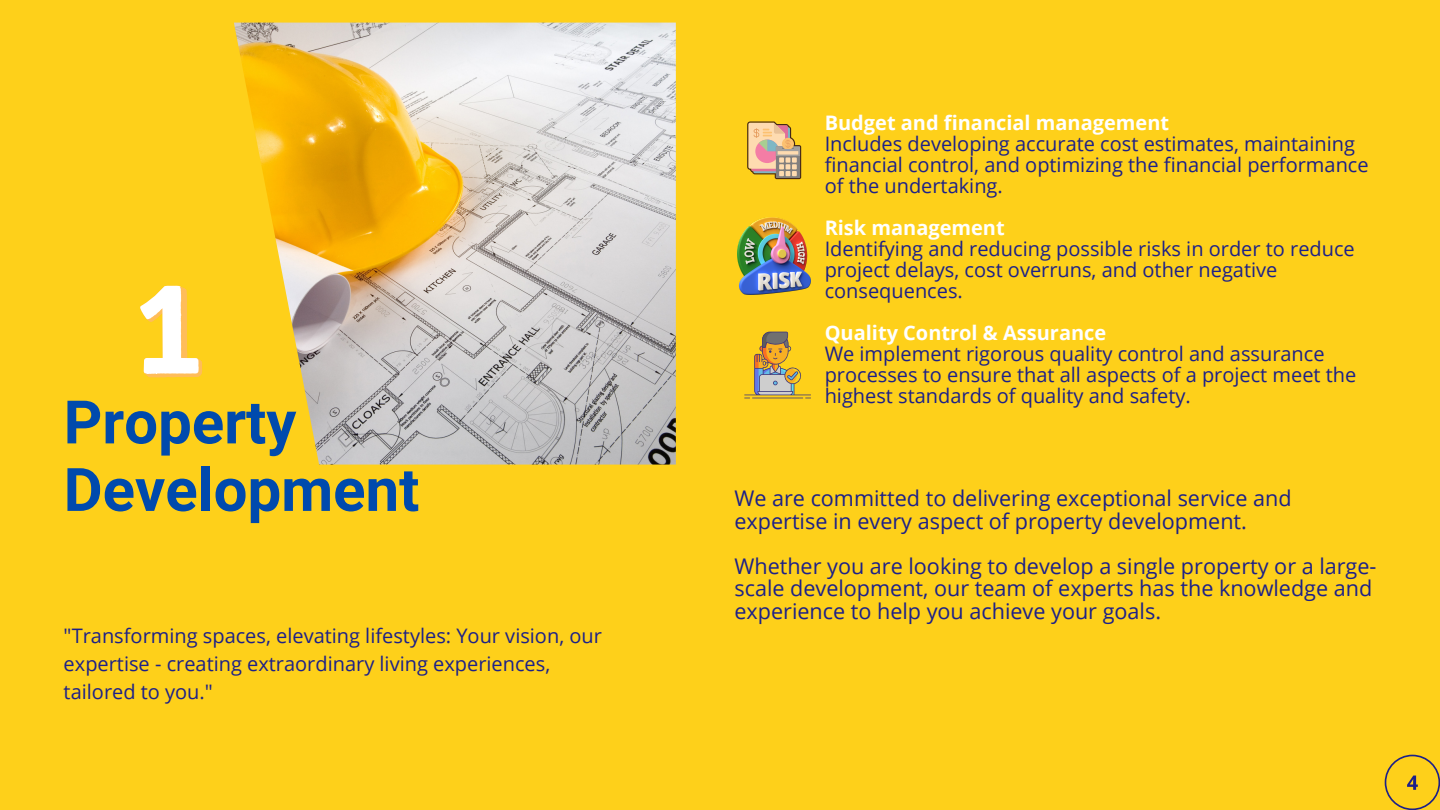
<style>
.page{position:relative;width:1440px;height:810px;background:#fed01a}
.page>*{position:absolute;margin:0;border:0;box-sizing:border-box;transform-origin:0 0}
.t1{font:700 60px/67.5px "Roboto";color:#004aad}
.t2{font:21.6px/22.5px "Open Sans";color:#1c2089}
.t3{font:20px/21px "Open Sans";color:#1c2089}
.t4{font:700 20px "Open Sans";color:#fff}
</style>
<div class="page">
<img style="left:234px;top:23px;width:442px;height:442px">
<svg style="left:744px;top:332px;width:67px;height:67px"></svg>
<svg style="left:747px;top:121px;width:54px;height:58px;background:#d5af82"></svg>
<img style="left:737px;top:217px;width:74px;height:77px">
<svg style="left:140px;top:286px;width:62px;height:91px"></svg>
<svg style="left:1385px;top:755px;width:55px;height:55px"></svg>
<h1 class="t1" style="left:64px;top:389px;width:357px">Property<br>Development</h1>
<p class="t3" style="left:64px;top:621px;width:540px;line-height:27.8px">"Transforming spaces, elevating lifestyles: Your vision, our expertise - creating extraordinary living experiences, tailored to you."</p>
<p class="t4" style="left:825px;top:108px;width:346px">Budget and financial management</p>
<p class="t3" style="left:825px;top:132px;width:546px">Includes developing accurate cost estimates, maintaining financial control, and optimizing the financial performance of the undertaking.</p>
<p class="t4" style="left:825px;top:213px;width:182px">Risk management</p>
<p class="t3" style="left:825px;top:237px;width:532px">Identifying and reducing possible risks in order to reduce project delays, cost overruns, and other negative consequences.</p>
<p class="t4" style="left:825px;top:318px;width:283px">Quality Control &amp; Assurance</p>
<p class="t3" style="left:825px;top:342px;width:533px">We implement rigorous quality control and assurance processes to ensure that all aspects of a project meet the highest standards of quality and safety.</p>
<p class="t2" style="left:734px;top:486px;width:559px">We are committed to delivering exceptional service and expertise in every aspect of property development.</p>
<p class="t2" style="left:734px;top:554px;width:644px">Whether you are looking to develop a single property or a large&shy;scale development, our team of experts has the knowledge and experience to help you achieve your goals.</p>
</div>
